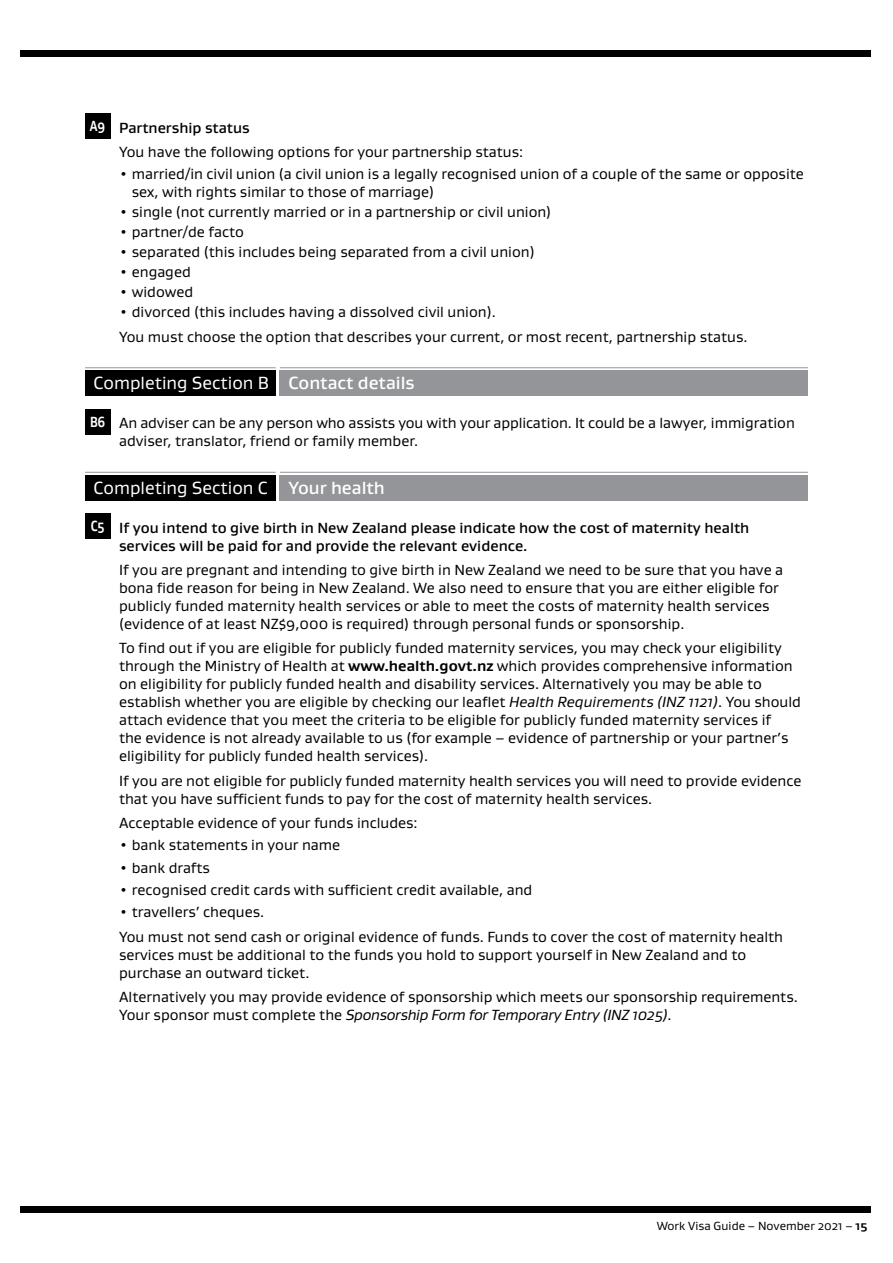
<style>
.page{position:relative;width:893px;height:1263px;background:#fff}
.page>*{position:absolute;margin:0;border:0;box-sizing:border-box;transform-origin:0 0}
.t1{font:18px "Gustan";color:#fff}
.t2{font:15px/18px "Gustan";color:#000}
.t3{font:500 15px/18px "Gustan";color:#000}
.t4{font:12px "Gustan";color:#000}
.s1{font-weight:700;color:#fff}
.s2{font-weight:500}
.s3{font-weight:700}
.s4{font-style:italic}
</style>
<div class="page">
<div style="left:20px;top:50px;width:850px;height:7px;background:#000"></div>
<div style="left:20px;top:1206px;width:850px;height:7px;background:#000"></div>
<div style="left:85px;top:114px;width:25px;height:25px;background:#000"></div>
<div style="left:85px;top:371px;width:191px;height:25px;background:#000"></div>
<hr style="left:85px;top:367px;width:191px;height:1px;background:#939598">
<div style="left:280px;top:371px;width:528px;height:25px;background:#939598"></div>
<hr style="left:280px;top:367px;width:528px;height:1px;background:#939598">
<div style="left:85px;top:409px;width:25px;height:25px;background:#000"></div>
<div style="left:85px;top:475px;width:191px;height:25px;background:#000"></div>
<hr style="left:85px;top:472px;width:191px;height:1px;background:#939598">
<div style="left:280px;top:475px;width:528px;height:25px;background:#939598"></div>
<hr style="left:280px;top:472px;width:528px;height:1px;background:#939598">
<div style="left:85px;top:514px;width:25px;height:25px;background:#000"></div>
<p class="t2" style="left:119px;top:115px;width:406px;line-height:24.3px;text-indent:-29px"><span class="s1">A9</span> <span class="s2">Partnership status<br></span>You have the following options for your partnership status:</p>
<p class="t2" style="left:132px;top:164px;width:674px;text-indent:-13px">• married/in civil union (a civil union is a legally recognised union of a couple of the same or opposite sex, with rights similar to those of marriage)</p>
<p class="t2" style="left:119px;top:202px;width:434px">• single (not currently married or in a partnership or civil union)</p>
<p class="t2" style="left:119px;top:222px;width:126px">• partner/de facto</p>
<p class="t2" style="left:119px;top:242px;width:417px">• separated (this includes being separated from a civil union)</p>
<p class="t2" style="left:119px;top:262px;width:73px">• engaged</p>
<p class="t2" style="left:119px;top:283px;width:76px">• widowed</p>
<p class="t2" style="left:119px;top:300px;width:630px;line-height:24.3px">• divorced (this includes having a dissolved civil union).<br>You must choose the option that describes your current, or most recent, partnership status.</p>
<p class="t1" style="left:94px;top:372px;width:323px">Completing Section B <span class="s2">Contact details</span></p>
<p class="t2" style="left:119px;top:414px;width:677px;text-indent:-29px"><span class="s1">B6</span> An adviser can be any person who assists you with your application. It could be a lawyer, immigration adviser, translator, friend or family member.</p>
<p class="t1" style="left:94px;top:476px;width:293px">Completing Section C <span class="s2">Your health</span></p>
<p class="t3" style="left:119px;top:518px;width:632px;text-indent:-28px"><span class="s1">C5</span> If you intend to give birth in New Zealand please indicate how the cost of maternity health services will be paid for and provide the relevant evidence.</p>
<p class="t2" style="left:119px;top:560px;width:666px">If you are pregnant and intending to give birth in New Zealand we need to be sure that you have a bona fide reason for being in New Zealand. We also need to ensure that you are either eligible for publicly funded maternity health services or able to meet the costs of maternity health services (evidence of at least NZ$9,000 is required) through personal funds or sponsorship.</p>
<p class="t2" style="left:119px;top:639px;width:683px">To find out if you are eligible for publicly funded maternity services, you may check your eligibility through the Ministry of Health at <span class="s3">www.health.govt.nz</span> which provides comprehensive information on eligibility for publicly funded health and disability services. Alternatively you may be able to establish whether you are eligible by checking our leaflet <span class="s4">Health Requirements (INZ 1121)</span>. You should attach evidence that you meet the criteria to be eligible for publicly funded maternity services if<br>the evidence is not already available to us (for example – evidence of partnership or your partner’s eligibility for publicly funded health services).</p>
<p class="t2" style="left:119px;top:771px;width:684px">If you are not eligible for publicly funded maternity health services you will need to provide evidence that you have sufficient funds to pay for the cost of maternity health services.</p>
<p class="t2" style="left:119px;top:814px;width:300px">Acceptable evidence of your funds includes:</p>
<p class="t2" style="left:119px;top:836px;width:223px">• bank statements in your name</p>
<p class="t2" style="left:119px;top:858px;width:92px">• bank drafts</p>
<p class="t2" style="left:119px;top:880px;width:415px">• recognised credit cards with sufficient credit available, and</p>
<p class="t2" style="left:119px;top:899px;width:666px;line-height:24.3px">• travellers’ cheques.<br>You must not send cash or original evidence of funds. Funds to cover the cost of maternity health</p>
<p class="t2" style="left:119px;top:945px;width:629px">services must be additional to the funds you hold to support yourself in New Zealand and to purchase an outward ticket.</p>
<p class="t2" style="left:119px;top:987px;width:680px">Alternatively you may provide evidence of sponsorship which meets our sponsorship requirements.<br>Your sponsor must complete the <span class="s4">Sponsorship Form for Temporary Entry (INZ 1025)</span>.</p>
<p class="t4" style="left:657px;top:1218px;width:212px">Work Visa Guide – November 2021 – <span class="s3">15</span></p>
</div>
